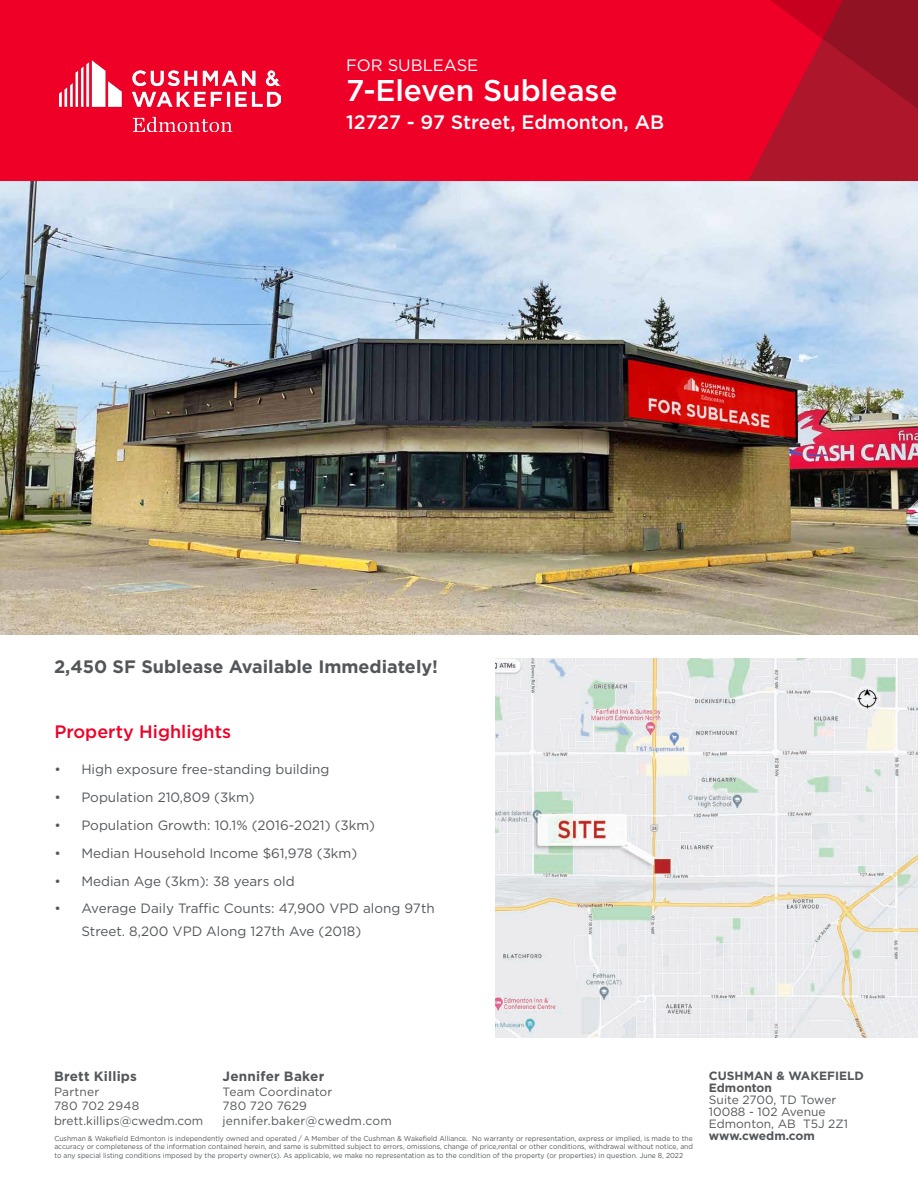
<style>
.page{position:relative;width:918px;height:1188px;background:#fff}
.page>*{position:absolute;margin:0;border:0;box-sizing:border-box;transform-origin:0 0}
.t1{font:500 30px "Gotham";letter-spacing:-.005em;color:#fff}
.t2{font:500 19.5px "Gotham";color:#fff}
.Subheading_-_gray{font:700 18px "Gotham";color:#54575a}
.Section_Head_-_red{font:500 18px "Gotham";color:#ef0027}
.t3{font:16.5px "Gotham";color:#fff}
.t4{font:13.5px/22.5px "Gotham";color:#54575a}
.t5{font:700 13.5px "Gotham";letter-spacing:.015em;color:#54575a}
.t6{font:12px/14.4px "Gotham";color:#54575a}
.t7{font:700 12px/12px "Gotham";color:#54575a}
.t8{font:7.2px/8.7px "Gotham";color:#54575a;scale:.95 1}
</style>
<div class="page">
<img style="left:0;top:181px;width:918px;height:453px">
<img style="left:496px;top:659px;width:422px;height:379px">
<div style="left:0;top:0;width:918px;height:181px;background:#ef0027"></div>
<svg style="left:748px;top:0;width:170px;height:181px"></svg>
<img style="left:59px;top:60px;width:222px;height:72px">
<h3 class="t3" style="left:346px;top:54px;width:134px">FOR SUBLEASE</h3>
<h1 class="t1" style="left:346px;top:71px;width:273px">7-Eleven Sublease</h1>
<h2 class="t2" style="left:346px;top:110px;width:320px">12727 - 97 Street, Edmonton, AB</h2>
<p class="Subheading_-_gray" style="left:54px;top:655px;width:386px">2,450 SF Sublease Available Immediately!</p>
<p class="Section_Head_-_red" style="left:54px;top:720px;width:178px">Property Highlights</p>
<p class="t4" style="left:54px;top:758px;width:277px">• High exposure free-standing building</p>
<p class="t4" style="left:54px;top:786px;width:202px">• Population 210,809 (3km)</p>
<p class="t4" style="left:54px;top:813px;width:322px">• Population Growth: 10.1% (2016-2021) (3km)</p>
<p class="t4" style="left:54px;top:841px;width:304px">• Median Household Income $61,978 (3km)</p>
<p class="t4" style="left:54px;top:869px;width:242px">• Median Age (3km): 38 years old</p>
<p class="t4" style="left:81px;top:897px;width:355px;text-indent:-27px">• Average Daily Traffic Counts: 47,900 VPD along 97th<br>Street. 8,200 VPD Along 127th Ave (2018)</p>
<h3 class="t5" style="left:222px;top:1068px;width:103px">Jennifer Baker</h3>
<h3 class="t6" style="left:222px;top:1084px;width:171px">Team Coordinator<br>780 720 7629 jennifer.baker@cwedm.com</h3>
<h3 class="t5" style="left:54px;top:1068px;width:85px">Brett Killips</h3>
<h3 class="t6" style="left:54px;top:1084px;width:151px">Partner<br>780 702 2948 brett.killips@cwedm.com</h3>
<h3 class="t7" style="left:709px;top:1070px;width:157px">CUSHMAN &amp; WAKEFIELD<br>Edmonton</h3>
<h3 class="t6" style="left:709px;top:1094px;width:141px;line-height:12px">Suite 2700, TD Tower<br>10088 - 102 Avenue<br>Edmonton, AB T5J 2Z1</h3>
<p class="t8" style="left:54px;top:1134px;width:673px">Cushman &amp; Wakefield Edmonton is independently owned and operated / A Member of the Cushman &amp; Wakefield Alliance. No warranty or representation, express or implied, is made to the</p>
<h3 class="t7" style="left:709px;top:1130px;width:108px">www.cwedm.com</h3>
<p class="t8" style="left:54px;top:1142px;width:674px">accuracy or completeness of the information contained herein, and same is submitted subject to errors, omissions, change of price,rental or other conditions, withdrawal without notice, and to any special listing conditions imposed by the property owner(s). As applicable, we make no representation as to the condition of the property (or properties) in question. June 8, 2022</p>
</div>
